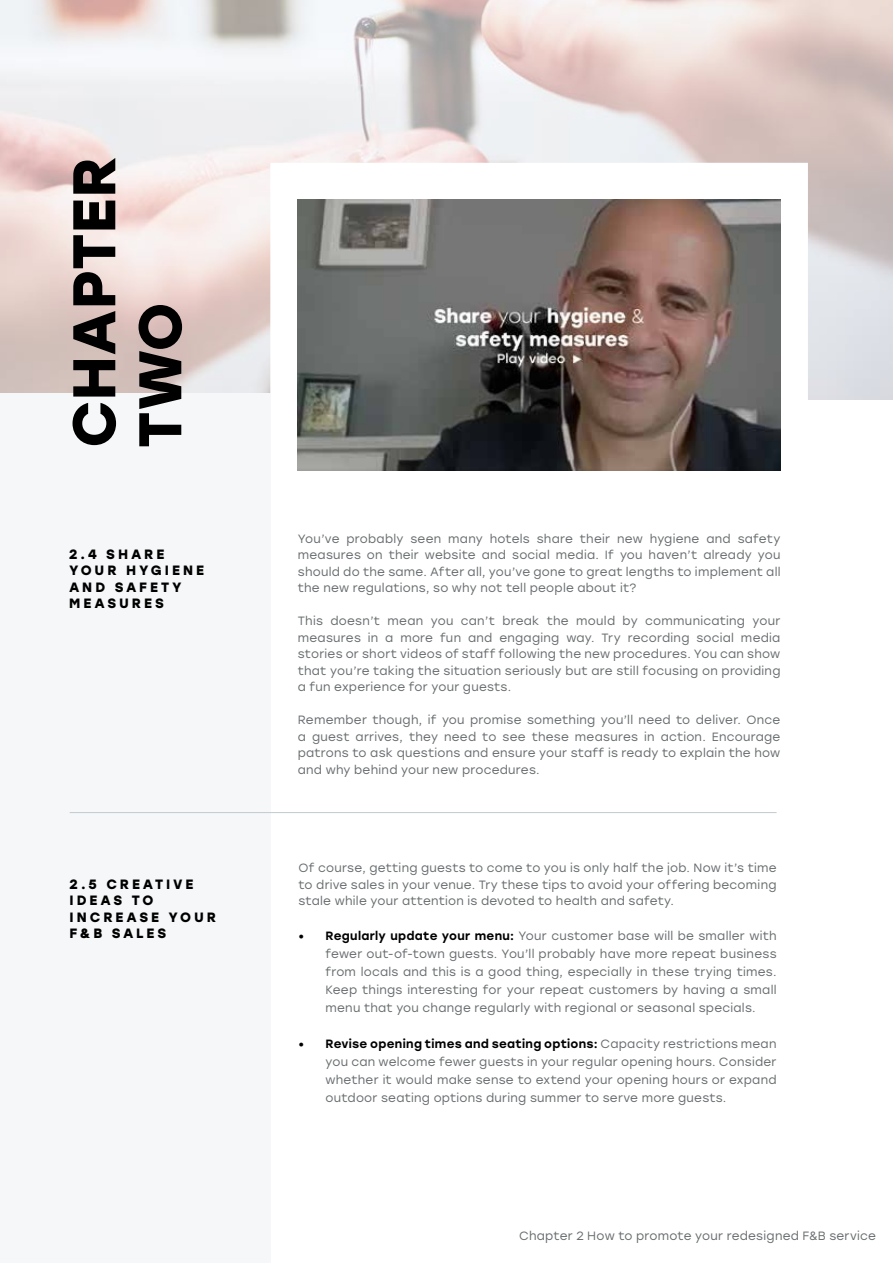
<style>
.page{position:relative;width:893px;height:1263px;background:#fff}
.page>*{position:absolute;margin:0;border:0;box-sizing:border-box;transform-origin:0 0}
.t1{font:700 60px/66px "Stolzl";color:#000}
.t2{font:700 13.5px/16.5px "Stolzl";letter-spacing:.215em;color:#000}
.t3{font:12px/16.5px "Stolzl";letter-spacing:.02em;color:#676c6e;text-align:justify}
.s1{font-weight:500;color:#000}
</style>
<div class="page">
<img style="left:0;top:0;width:893px;height:400px">
<svg style="left:270px;top:163px;width:538px;height:651px"></svg>
<div style="left:0;top:394px;width:270px;height:869px;background:#f5f7f8"></div>
<img style="left:298px;top:199px;width:482px;height:272px">
<hr style="left:70px;top:812px;width:707px;height:1px;background:#c2cad0">
<h1 class="t1" style="left:58px;top:448px;width:293px;rotate:-90deg">CHAPTER<br>TWO</h1>
<p class="t2" style="left:69px;top:545px;width:137px">2.4 SHARE<br>YOUR HYGIENE<br>AND SAFETY<br>MEASURES</p>
<p class="t2" style="left:70px;top:875px;width:148px">2.5 CREATIVE<br>IDEAS TO<br>INCREASE YOUR<br>F&amp;B SALES</p>
<p class="t3" style="left:298px;top:530px;width:484px">You’ve probably seen many hotels share their new hygiene and safety measures on their website and social media. If you haven’t already you should do the same. After all, you’ve gone to great lengths to implement all the new regulations, so why not tell people about it?</p>
<p class="t3" style="left:298px;top:612px;width:484px">This doesn’t mean you can’t break the mould by communicating your measures in a more fun and engaging way. Try recording social media stories or short videos of staff following the new procedures. You can show that you’re taking the situation seriously but are still focusing on providing a fun experience for your guests.</p>
<p class="t3" style="left:298px;top:711px;width:484px">Remember though, if you promise something you’ll need to deliver. Once a guest arrives, they need to see these measures in action. Encourage patrons to ask questions and ensure your staff is ready to explain the how and why behind your new procedures.</p>
<p class="t3" style="left:298px;top:859px;width:480px">Of course, getting guests to come to you is only half the job. Now it’s time to drive sales in your venue. Try these tips to avoid your offering becoming stale while your attention is devoted to health and safety.</p>
<p class="t3" style="left:325px;top:926px;width:453px;line-height:18px;text-indent:-27px"><span class="s1">• Regularly update your menu:</span> Your customer base will be smaller with fewer out-of-town guests. You’ll probably have more repeat business from locals and this is a good thing, especially in these trying times.<br>Keep things interesting for your repeat customers by having a small menu that you change regularly with regional or seasonal specials.</p>
<p class="t3" style="left:325px;top:1034px;width:453px;line-height:18px;text-indent:-27px"><span class="s1">• Revise opening times and seating options:</span> Capacity restrictions mean you can welcome fewer guests in your regular opening hours. Consider whether it would make sense to extend your opening hours or expand outdoor seating options during summer to serve more guests.</p>
<p class="t3" style="left:519px;top:1227px;width:358px">Chapter 2 How to promote your redesigned F&amp;B service</p>
</div>
